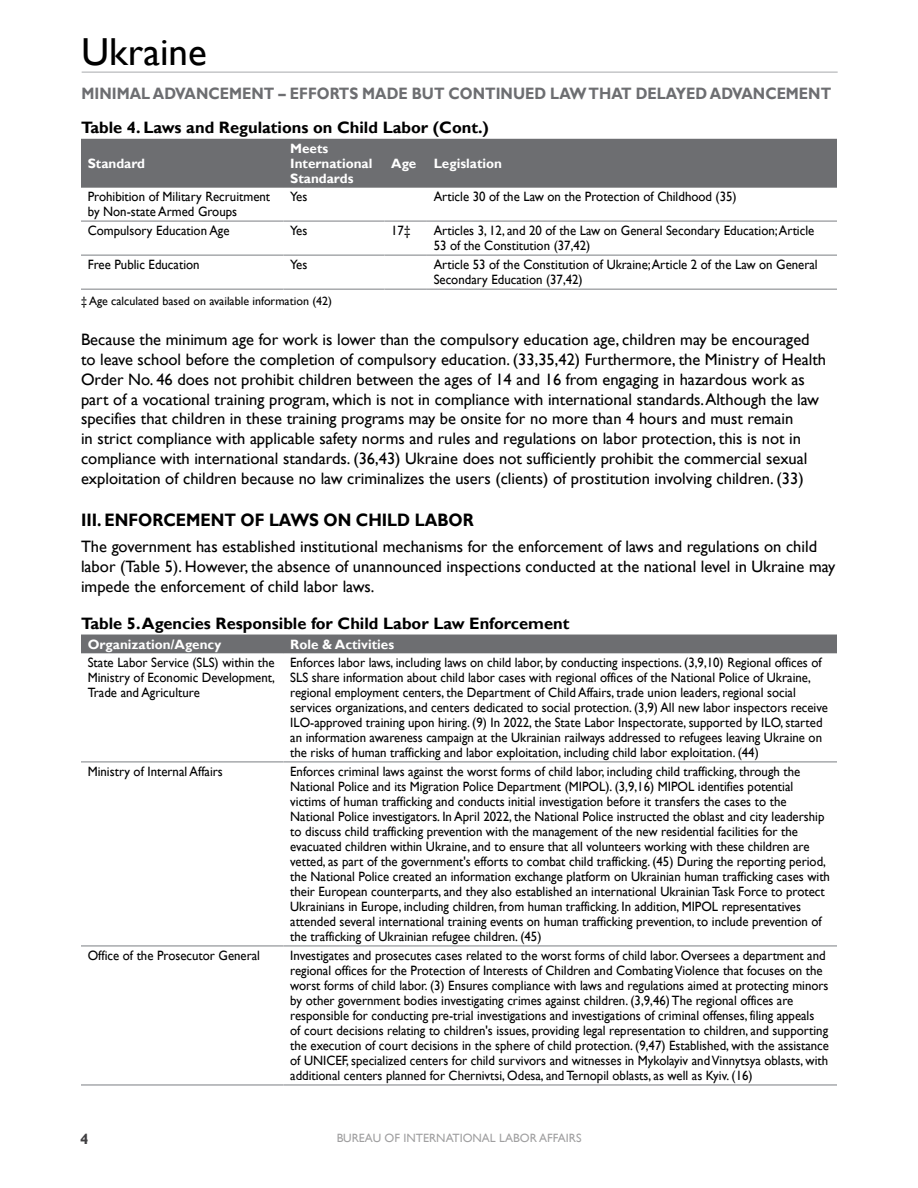
<style>
.page{position:relative;width:918px;height:1188px;background:#fff}
.page>*{position:absolute;margin:0;border:0;box-sizing:border-box;transform-origin:0 0}
.t1{font:39px "Gill Sans";color:#000}
.t2{font:700 18px "Gill Sans";color:#000;scale:.9 1}
.t3{font:16.5px/19.8px "Gill Sans";color:#000}
.TABLE_TITLES{font:700 16.5px "Gill Sans";color:#000}
.t4{font:700 16.5px "Gill Sans";color:#6d6e71;scale:.89 1}
.t5{font:700 15px "Gill Sans";color:#414042}
.Table_Text{font:13.5px/15px "Gill Sans";color:#000;scale:.95 1}
.Table_Head_reverse{font:700 13.5px/15px "Gill Sans";color:#fff}
.Source{font:12px "Gill Sans";color:#000}
.t6{font:12px "Gill Sans";color:#414042}
</style>
<div class="page">
<hr style="left:82px;top:72px;width:756px;height:1px;background:#a7a9ac">
<div style="left:81px;top:139px;width:756px;height:49px;background:#6d6e71"></div>
<hr style="left:81px;top:220px;width:203px;height:2px;background:#a7a9ac">
<hr style="left:284px;top:220px;width:100px;height:2px;background:#a7a9ac">
<hr style="left:384px;top:220px;width:43px;height:2px;background:#a7a9ac">
<hr style="left:427px;top:220px;width:410px;height:2px;background:#a7a9ac">
<hr style="left:81px;top:254px;width:203px;height:2px;background:#a7a9ac">
<hr style="left:284px;top:254px;width:100px;height:2px;background:#a7a9ac">
<hr style="left:384px;top:254px;width:43px;height:2px;background:#a7a9ac">
<hr style="left:427px;top:254px;width:410px;height:2px;background:#a7a9ac">
<hr style="left:81px;top:288px;width:203px;height:2px;background:#a7a9ac">
<hr style="left:284px;top:288px;width:100px;height:2px;background:#a7a9ac">
<hr style="left:384px;top:288px;width:43px;height:2px;background:#a7a9ac">
<hr style="left:427px;top:288px;width:410px;height:2px;background:#a7a9ac">
<div style="left:81px;top:635px;width:756px;height:19px;background:#6d6e71"></div>
<hr style="left:81px;top:761px;width:203px;height:2px;background:#a7a9ac">
<hr style="left:284px;top:761px;width:553px;height:2px;background:#a7a9ac">
<hr style="left:81px;top:945px;width:203px;height:2px;background:#a7a9ac">
<hr style="left:284px;top:945px;width:553px;height:2px;background:#a7a9ac">
<hr style="left:81px;top:1084px;width:203px;height:2px;background:#a7a9ac">
<hr style="left:284px;top:1084px;width:553px;height:2px;background:#a7a9ac">
<h1 class="t1" style="left:82px;top:29px;width:127px">Ukraine</h1>
<p class="t4" style="left:82px;top:83px;width:844px">MINIMAL ADVANCEMENT – EFFORTS MADE BUT CONTINUED LAW THAT DELAYED ADVANCEMENT</p>
<h3 class="TABLE_TITLES" style="left:81px;top:117px;width:409px">Table 4. Laws and Regulations on Child Labor (Cont.)</h3>
<p class="Table_Head_reverse" style="left:88px;top:156px;width:59px">Standard</p>
<p class="Table_Head_reverse" style="left:290px;top:141px;width:84px">Meets<br>International<br>Standards</p>
<p class="Table_Head_reverse" style="left:391px;top:156px;width:27px">Age</p>
<p class="Table_Head_reverse" style="left:434px;top:156px;width:70px">Legislation</p>
<p class="Table_Text" style="left:88px;top:189px;width:194px">Prohibition of Military Recruitment by Non-state Armed Groups</p>
<p class="Table_Text" style="left:290px;top:189px;width:20px">Yes</p>
<p class="Table_Text" style="left:434px;top:189px;width:321px">Article 30 of the Law on the Protection of Childhood (35)</p>
<p class="Table_Text" style="left:88px;top:224px;width:151px">Compulsory Education Age</p>
<p class="Table_Text" style="left:290px;top:224px;width:20px">Yes</p>
<p class="Table_Text" style="left:391px;top:224px;width:22px">17‡</p>
<p class="Table_Text" style="left:434px;top:224px;width:402px">Articles 3, 12, and 20 of the Law on General Secondary Education; Article<br>53 of the Constitution (37,42)</p>
<p class="Table_Text" style="left:88px;top:258px;width:119px">Free Public Education</p>
<p class="Table_Text" style="left:290px;top:258px;width:20px">Yes</p>
<p class="Table_Text" style="left:434px;top:258px;width:406px">Article 53 of the Constitution of Ukraine; Article 2 of the Law on General<br>Secondary Education (37,42)</p>
<p class="Source" style="left:81px;top:294px;width:253px">‡ Age calculated based on available information (42)</p>
<p class="t3" style="left:81px;top:330px;width:747px">Because the minimum age for work is lower than the compulsory education age, children may be encouraged to leave school before the completion of compulsory education. (33,35,42) Furthermore, the Ministry of Health Order No. 46 does not prohibit children between the ages of 14 and 16 from engaging in hazardous work as part of a vocational training program, which is not in compliance with international standards. Although the law specifies that children in these training programs may be onsite for no more than 4 hours and must remain<br>in strict compliance with applicable safety norms and rules and regulations on labor protection, this is not in compliance with international standards. (36,43) Ukraine does not sufficiently prohibit the commercial sexual exploitation of children because no law criminalizes the users (clients) of prostitution involving children. (33)</p>
<h2 class="t2" style="left:81px;top:509px;width:438px">III. ENFORCEMENT OF LAWS ON CHILD LABOR</h2>
<p class="t3" style="left:81px;top:537px;width:756px">The government has established institutional mechanisms for the enforcement of laws and regulations on child labor (Table 5). However, the absence of unannounced inspections conducted at the national level in Ukraine may impede the enforcement of child labor laws.</p>
<h3 class="TABLE_TITLES" style="left:81px;top:613px;width:490px">Table 5. Agencies Responsible for Child Labor Law Enforcement</h3>
<p class="Table_Head_reverse" style="left:88px;top:637px;width:135px">Organization/Agency</p>
<p class="Table_Head_reverse" style="left:290px;top:637px;width:105px">Role &amp; Activities</p>
<p class="Table_Text" style="left:88px;top:655px;width:198px;text-align:justify">State Labor Service (SLS) within the Ministry of Economic Development, Trade and Agriculture</p>
<p class="Table_Text" style="left:290px;top:655px;width:568px">Enforces labor laws, including laws on child labor, by conducting inspections. (3,9,10) Regional offices of SLS share information about child labor cases with regional offices of the National Police of Ukraine, regional employment centers, the Department of Child Affairs, trade union leaders, regional social services organizations, and centers dedicated to social protection. (3,9) All new labor inspectors receive ILO-approved training upon hiring. (9) In 2022, the State Labor Inspectorate, supported by ILO, started an information awareness campaign at the Ukrainian railways addressed to refugees leaving Ukraine on the risks of human trafficking and labor exploitation, including child labor exploitation. (44)</p>
<p class="Table_Text" style="left:88px;top:764px;width:144px">Ministry of Internal Affairs</p>
<p class="Table_Text" style="left:290px;top:764px;width:570px">Enforces criminal laws against the worst forms of child labor, including child trafficking, through the National Police and its Migration Police Department (MIPOL). (3,9,16) MIPOL identifies potential victims of human trafficking and conducts initial investigation before it transfers the cases to the National Police investigators. In April 2022, the National Police instructed the oblast and city leadership to discuss child trafficking prevention with the management of the new residential facilities for the evacuated children within Ukraine, and to ensure that all volunteers working with these children are vetted, as part of the government's efforts to combat child trafficking. (45) During the reporting period, the National Police created an information exchange platform on Ukrainian human trafficking cases with their European counterparts, and they also established an international Ukrainian Task Force to protect Ukrainians in Europe, including children, from human trafficking. In addition, MIPOL representatives attended several international training events on human trafficking prevention, to include prevention of the trafficking of Ukrainian refugee children. (45)</p>
<p class="Table_Text" style="left:88px;top:948px;width:183px">Office of the Prosecutor General</p>
<p class="Table_Text" style="left:290px;top:948px;width:569px">Investigates and prosecutes cases related to the worst forms of child labor. Oversees a department and regional offices for the Protection of Interests of Children and Combating Violence that focuses on the worst forms of child labor. (3) Ensures compliance with laws and regulations aimed at protecting minors by other government bodies investigating crimes against children. (3,9,46) The regional offices are responsible for conducting pre-trial investigations and investigations of criminal offenses, filing appeals<br>of court decisions relating to children's issues, providing legal representation to children, and supporting the execution of court decisions in the sphere of child protection. (9,47) Established, with the assistance of UNICEF, specialized centers for child survivors and witnesses in Mykolayiv and Vinnytsya oblasts, with additional centers planned for Chernivtsi, Odesa, and Ternopil oblasts, as well as Kyiv. (16)</p>
<p class="t5" style="left:80px;top:1130px;width:10px">4</p>
<p class="t6" style="left:336px;top:1131px;width:247px">BUREAU OF INTERNATIONAL LABOR AFFAIRS</p>
</div>
